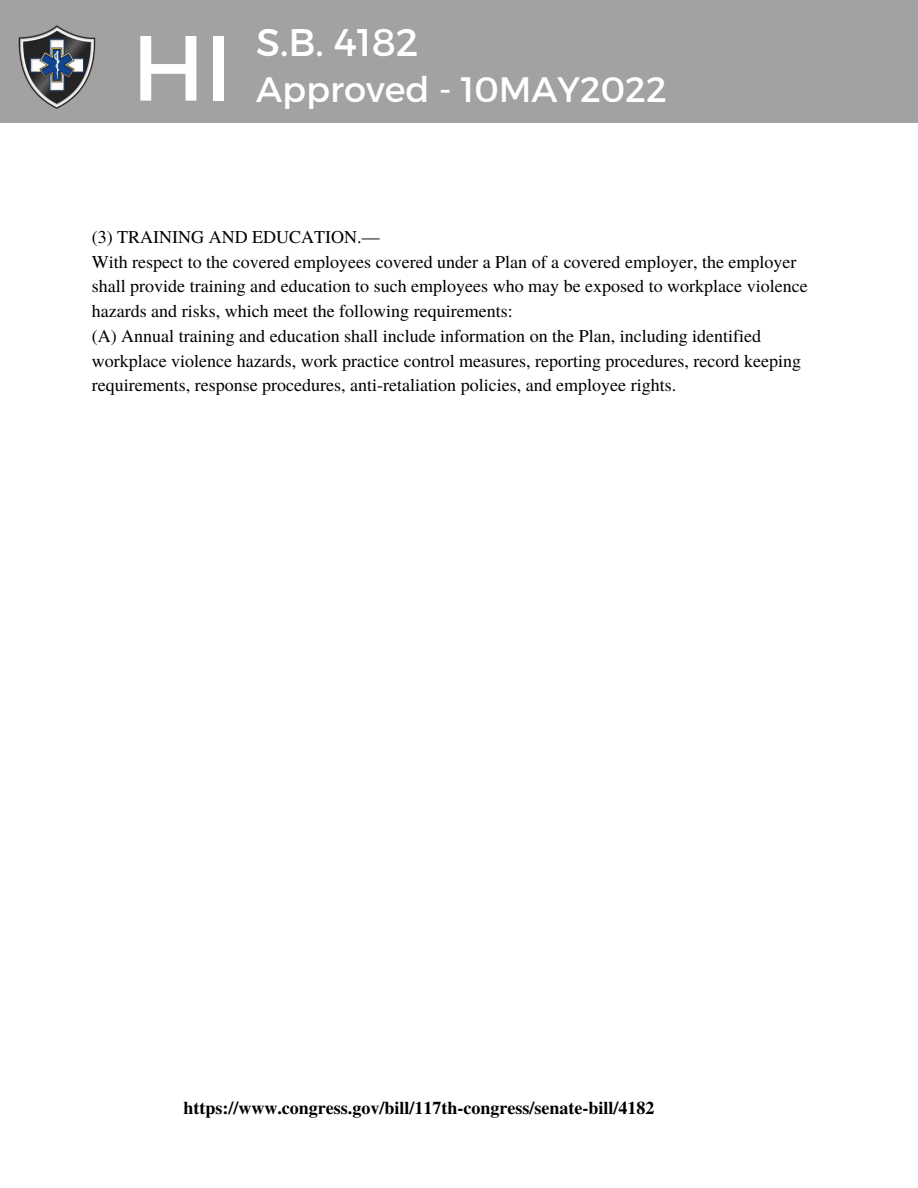
<style>
.page{position:relative;width:918px;height:1188px;background:#fff}
.page>*{position:absolute;margin:0;border:0;box-sizing:border-box;transform-origin:0 0}
.t1{font:92.4px "Montserrat";color:#fff}
.t2{font:38.55px "Montserrat";color:#fff}
.t3{font:35.25px "Montserrat";color:#fff}
.t4{font:18px/24.8px "Te X Gyre Termes";color:#000}
.t5{font:700 18px "Te X Gyre Termes";color:#000}
</style>
<div class="page">
<div style="left:0;top:0;width:918px;height:123px;background:#a2a2a2"></div>
<img style="left:18px;top:26px;width:78px;height:83px">
<h1 class="t1" style="left:132px;top:8px;width:102px">HI</h1>
<h2 class="t2" style="left:256px;top:17px;width:164px">S.B. 4182</h2>
<h3 class="t3" style="left:256px;top:67px;width:412px">Approved - 10MAY2022</h3>
<p class="t4" style="left:92px;top:223px;width:717px">(3) TRAINING AND EDUCATION.—<br>With respect to the covered employees covered under a Plan of a covered employer, the employer shall provide training and education to such employees who may be exposed to workplace violence hazards and risks, which meet the following requirements:<br>(A) Annual training and education shall include information on the Plan, including identified workplace violence hazards, work practice control measures, reporting procedures, record keeping requirements, response procedures, anti-retaliation policies, and employee rights.</p>
<p class="t5" style="left:183px;top:1093px;width:473px">https://www.congress.gov/bill/117th-congress/senate-bill/4182</p>
</div>
